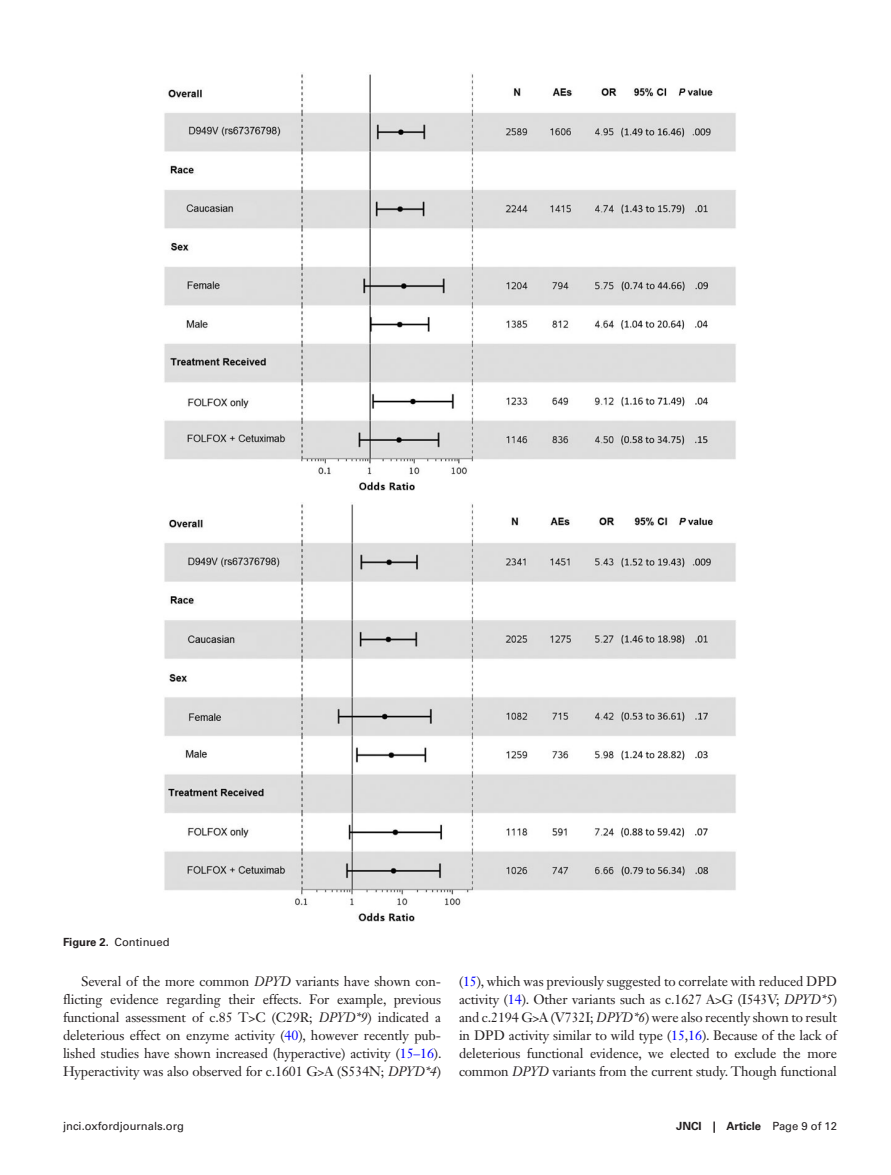
<style>
.page{position:relative;width:891px;height:1175px;background:#fff}
.page>*{position:absolute;margin:0;border:0;box-sizing:border-box;transform-origin:0 0}
.t1{font:13.5px/18px "Janson Text LT Std";letter-spacing:-.01em;color:#231f20;text-align:justify}
.t2{font:11.25px "Univers LT Std";color:#231f20}
.t3{font:700 11.25px "Univers LT Std";color:#231f20}
.s1{font-weight:700}
.s2{font-style:italic}
.s3{color:#00f}
.s4{font-weight:400}
</style>
<div class="page">
<img style="left:164px;top:74px;width:572px;height:417px">
<img style="left:164px;top:504px;width:572px;height:417px">
<p class="t2" style="left:63px;top:935px;width:108px"><span class="s1">Figure 2.</span> Continued</p>
<p class="t1" style="left:63px;top:972px;width:380px;text-indent:18px">Several of the more common <span class="s2">DPYD</span> variants have shown con&shy;flicting evidence regarding their effects. For example, previous functional assessment of c.85 T&gt;C (C29R; <span class="s2">DPYD*9</span>) indicated a deleterious effect on enzyme activity (<span class="s3">40</span>), however recently pub&shy;lished studies have shown increased (hyperactive) activity (<span class="s3">15–16</span>).<br>Hyperactivity was also observed for c.1601 G&gt;A (S534N; <span class="s2">DPYD*4</span>)</p>
<p class="t1" style="left:459px;top:972px;width:380px">(<span class="s3">15</span>), which was previously suggested to correlate with reduced DPD activity (<span class="s3">14</span>). Other variants such as c.1627 A&gt;G (I543V; <span class="s2">DPYD*5</span>) and c.2194 G&gt;A (V732I; <span class="s2">DPYD*6</span>) were also recently shown to result in DPD activity similar to wild type (<span class="s3">15</span>,<span class="s3">16</span>). Because of the lack of deleterious functional evidence, we elected to exclude the more common <span class="s2">DPYD</span> variants from the current study. Though functional</p>
<p class="t2" style="left:63px;top:1119px;width:123px">jnci.oxfordjournals.org</p>
<p class="t3" style="left:676px;top:1119px;width:162px">JNCI | Article <span class="s4">Page 9 of 12</span></p>
</div>
